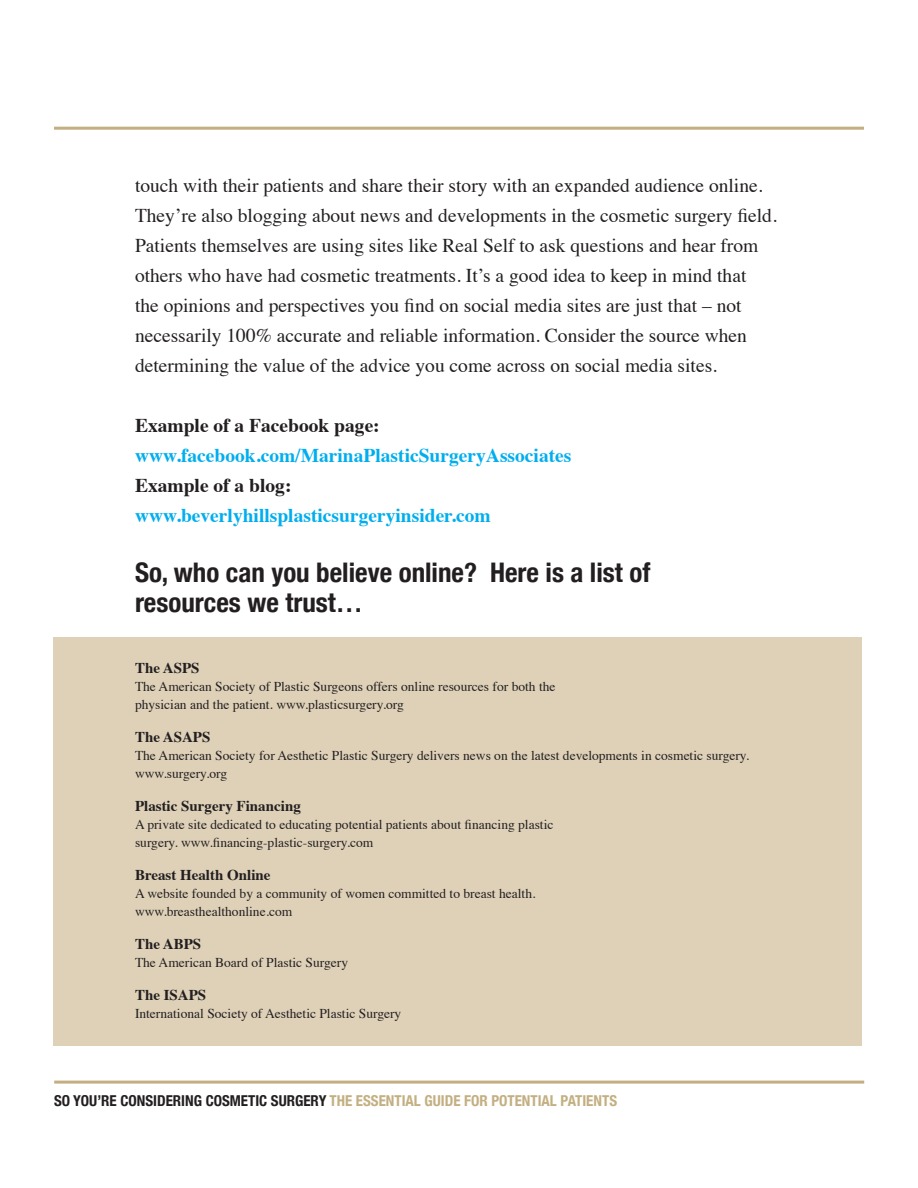
<style>
.page{position:relative;width:918px;height:1188px;background:#fff}
.page>*{position:absolute;margin:0;border:0;box-sizing:border-box;transform-origin:0 0}
.Body_Copy{font:700 condensed 27px "Helvetica Neue";color:#231f20}
.Body_Copy-2{font:19.5px/30px "Times";color:#231f20}
.Body_Copy-3{font:700 19.5px "Times";color:#00aeef}
.Body_Copy-4{font:700 19.5px "Times";color:#231f20}
.t1{font:700 condensed 15px "Helvetica Neue";color:#c3af81}
.Body_Copy-5{font:700 15px "Times";color:#231f20}
.Body_Copy-6{font:13.5px/18px "Times";color:#231f20}
.s1{color:#231f20}
</style>
<div class="page">
<hr style="left:54px;top:127px;width:810px;height:3px;background:#c3af81">
<hr style="left:54px;top:1081px;width:810px;height:3px;background:#c3af81">
<div style="left:54px;top:637px;width:808px;height:409px;background:#ded1b8"></div>
<p class="Body_Copy-2" style="left:135px;top:169px;width:643px">touch with their patients and share their story with an expanded audience online.<br>They’re also blogging about news and developments in the cosmetic surgery field.<br>Patients themselves are using sites like Real Self to ask questions and hear from others who have had cosmetic treatments. It’s a good idea to keep in mind that<br>the opinions and perspectives you find on social media sites are just that – not necessarily 100% accurate and reliable information. Consider the source when determining the value of the advice you come across on social media sites.</p>
<p class="Body_Copy-4" style="left:135px;top:407px;width:246px">Example of a Facebook page:</p>
<p class="Body_Copy-3" style="left:135px;top:437px;width:438px">www.facebook.com/MarinaPlasticSurgeryAssociates</p>
<p class="Body_Copy-4" style="left:135px;top:467px;width:158px">Example of a blog:</p>
<p class="Body_Copy-3" style="left:135px;top:497px;width:357px">www.beverlyhillsplasticsurgeryinsider.com</p>
<p class="Body_Copy" style="left:135px;top:550px;width:517px">So, who can you believe online? Here is a list of</p>
<p class="Body_Copy" style="left:135px;top:580px;width:229px">resources we trust…</p>
<p class="Body_Copy-5" style="left:135px;top:653px;width:66px">The ASPS</p>
<p class="Body_Copy-6" style="left:135px;top:676px;width:422px">The American Society of Plastic Surgeons offers online resources for both the</p>
<p class="Body_Copy-6" style="left:135px;top:694px;width:270px">physician and the patient. www.plasticsurgery.org</p>
<p class="Body_Copy-5" style="left:135px;top:722px;width:77px">The ASAPS</p>
<p class="Body_Copy-6" style="left:135px;top:745px;width:616px">The American Society for Aesthetic Plastic Surgery delivers news on the latest developments in cosmetic surgery. www.surgery.org</p>
<p class="Body_Copy-5" style="left:135px;top:791px;width:167px">Plastic Surgery Financing</p>
<p class="Body_Copy-6" style="left:135px;top:814px;width:420px">A private site dedicated to educating potential patients about financing plastic</p>
<p class="Body_Copy-6" style="left:135px;top:832px;width:240px">surgery. www.financing-plastic-surgery.com</p>
<p class="Body_Copy-5" style="left:135px;top:860px;width:137px">Breast Health Online</p>
<p class="Body_Copy-6" style="left:135px;top:883px;width:402px">A website founded by a community of women committed to breast health.</p>
<p class="Body_Copy-6" style="left:135px;top:901px;width:159px">www.breasthealthonline.com</p>
<p class="Body_Copy-5" style="left:135px;top:929px;width:68px">The ABPS</p>
<p class="Body_Copy-6" style="left:135px;top:952px;width:215px">The American Board of Plastic Surgery</p>
<p class="Body_Copy-5" style="left:135px;top:980px;width:73px">The ISAPS</p>
<p class="Body_Copy-6" style="left:135px;top:1003px;width:268px">International Society of Aesthetic Plastic Surgery</p>
<p class="t1" style="left:54px;top:1088px;width:565px"><span class="s1">SO YOU’RE CONSIDERING COSMETIC SURGERY</span> THE ESSENTIAL GUIDE FOR POTENTIAL PATIENTS</p>
</div>
